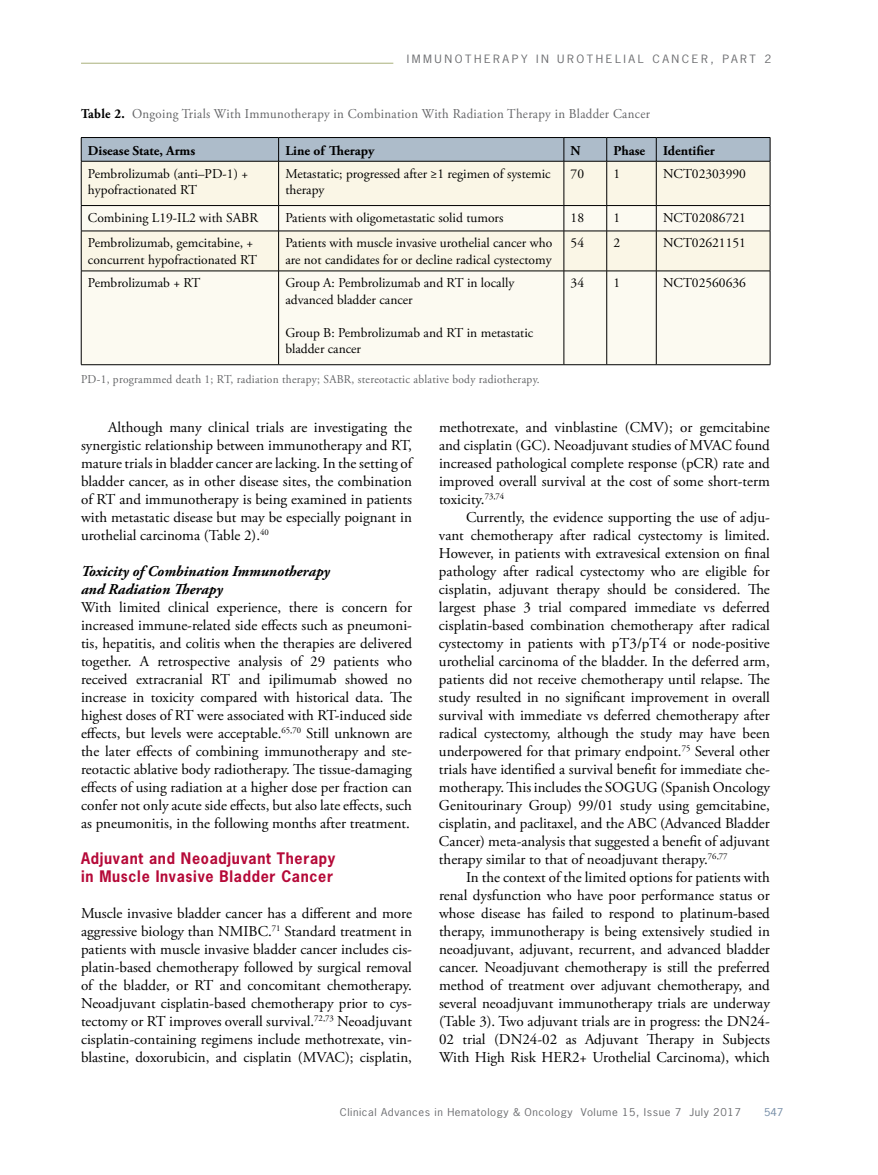
<style>
.page{position:relative;width:878px;height:1175px;background:#fff}
.page>*{position:absolute;margin:0;border:0;box-sizing:border-box;transform-origin:0 0}
.t1{font:15px/18px "Adobe Garamond Pro";color:#000;text-align:justify}
.t2{font:700 15px/18px "News Gothic Std";letter-spacing:.05em;color:#b50938;scale:.95 1}
.t3{font:italic 700 15px/18px "Adobe Garamond Pro";color:#000}
.t4{font:13.5px/16.5px "Adobe Garamond Pro";color:#000}
.t5{font:13.5px "Adobe Garamond Pro";letter-spacing:.025em;color:#636466;scale:.95 1}
.t6{font:700 13.5px "Adobe Garamond Pro";color:#000}
.t7{font:12px "Adobe Garamond Pro";letter-spacing:.025em;color:#636466;scale:.95 1}
.t8{font:10.8px "News Gothic Std";letter-spacing:.21em;color:#6d6e71;scale:1.11 1}
.t9{font:10.2px "News Gothic Std";letter-spacing:.05em;color:#6d6e71;scale:1.11 1}
.t10{font:10.2px "News Gothic Std";color:#738ba5;scale:1.11 1}
.s1{font-weight:700;color:#000}
</style>
<div class="page">
<hr style="left:81px;top:63px;width:312px;height:1px;background:#a9b07b">
<div style="left:82px;top:162px;width:687px;height:43px;background:#faf6e6"></div>
<svg style="left:82px;top:206px;width:687px;height:158px;fill:#fcfaf1"></svg>
<svg style="left:81px;top:137px;width:689px;height:24px;background:#a2b0bd"></svg>
<hr style="left:81px;top:161px;width:197px;height:1px;background:#000">
<hr style="left:81px;top:161px;width:1px;height:44px;background:#000">
<hr style="left:278px;top:161px;width:286px;height:1px;background:#000">
<hr style="left:278px;top:161px;width:1px;height:44px;background:#000">
<hr style="left:564px;top:161px;width:42px;height:1px;background:#000">
<hr style="left:563px;top:161px;width:1px;height:44px;background:#000">
<hr style="left:606px;top:161px;width:50px;height:1px;background:#000">
<hr style="left:606px;top:161px;width:1px;height:44px;background:#000">
<hr style="left:656px;top:161px;width:114px;height:1px;background:#000">
<hr style="left:656px;top:161px;width:1px;height:44px;background:#000">
<hr style="left:769px;top:161px;width:1px;height:44px;background:#000">
<hr style="left:81px;top:205px;width:197px;height:1px;background:#000">
<svg style="left:81px;top:206px;width:1px;height:25px"></svg>
<hr style="left:278px;top:205px;width:286px;height:1px;background:#000">
<svg style="left:278px;top:206px;width:1px;height:25px"></svg>
<hr style="left:564px;top:205px;width:42px;height:1px;background:#000">
<svg style="left:563px;top:206px;width:1px;height:25px"></svg>
<hr style="left:606px;top:205px;width:50px;height:1px;background:#000">
<svg style="left:606px;top:206px;width:1px;height:25px"></svg>
<hr style="left:656px;top:205px;width:114px;height:1px;background:#000">
<svg style="left:656px;top:206px;width:1px;height:25px"></svg>
<svg style="left:769px;top:206px;width:1px;height:25px"></svg>
<hr style="left:81px;top:231px;width:197px;height:1px;background:#000">
<hr style="left:81px;top:231px;width:1px;height:40px;background:#000">
<hr style="left:278px;top:231px;width:286px;height:1px;background:#000">
<hr style="left:278px;top:231px;width:1px;height:40px;background:#000">
<hr style="left:564px;top:231px;width:42px;height:1px;background:#000">
<hr style="left:563px;top:231px;width:1px;height:40px;background:#000">
<hr style="left:606px;top:231px;width:50px;height:1px;background:#000">
<hr style="left:606px;top:231px;width:1px;height:40px;background:#000">
<hr style="left:656px;top:231px;width:114px;height:1px;background:#000">
<hr style="left:656px;top:231px;width:1px;height:40px;background:#000">
<hr style="left:769px;top:231px;width:1px;height:40px;background:#000">
<hr style="left:81px;top:271px;width:197px;height:1px;background:#000">
<hr style="left:81px;top:271px;width:1px;height:93px;background:#000">
<hr style="left:278px;top:271px;width:286px;height:1px;background:#000">
<hr style="left:278px;top:271px;width:1px;height:93px;background:#000">
<hr style="left:564px;top:271px;width:42px;height:1px;background:#000">
<hr style="left:563px;top:271px;width:1px;height:93px;background:#000">
<hr style="left:606px;top:271px;width:50px;height:1px;background:#000">
<hr style="left:606px;top:271px;width:1px;height:93px;background:#000">
<hr style="left:656px;top:271px;width:114px;height:1px;background:#000">
<hr style="left:656px;top:271px;width:1px;height:93px;background:#000">
<hr style="left:769px;top:271px;width:1px;height:93px;background:#000">
<hr style="left:81px;top:364px;width:197px;height:1px;background:#000">
<hr style="left:278px;top:364px;width:286px;height:1px;background:#000">
<hr style="left:564px;top:364px;width:42px;height:1px;background:#000">
<hr style="left:606px;top:364px;width:50px;height:1px;background:#000">
<hr style="left:656px;top:364px;width:114px;height:1px;background:#000">
<p class="t8" style="left:407px;top:52px;width:330px">IMMUNOTHERAPY IN UROTHELIAL CANCER, PART 2</p>
<p class="t5" style="left:81px;top:105px;width:600px"><span class="s1">Table 2.</span> Ongoing Trials With Immunotherapy in Combination With Radiation Therapy in Bladder Cancer</p>
<p class="t6" style="left:88px;top:142px;width:109px">Disease State, Arms</p>
<p class="t6" style="left:285px;top:142px;width:91px">Line of Therapy</p>
<p class="t6" style="left:570px;top:142px;width:12px">N</p>
<p class="t6" style="left:613px;top:142px;width:33px">Phase</p>
<p class="t6" style="left:663px;top:142px;width:53px">Identifier</p>
<p class="t4" style="left:88px;top:166px;width:162px">Pembrolizumab (anti–PD-1) + hypofractionated RT</p>
<p class="t4" style="left:285px;top:166px;width:267px">Metastatic; progressed after ≥1 regimen of systemic therapy</p>
<p class="t4" style="left:570px;top:166px;width:15px">70</p>
<p class="t4" style="left:613px;top:166px;width:8px">1</p>
<p class="t4" style="left:663px;top:166px;width:84px">NCT02303990</p>
<p class="t4" style="left:88px;top:210px;width:172px">Combining L19-IL2 with SABR</p>
<p class="t4" style="left:285px;top:210px;width:219px">Patients with oligometastatic solid tumors</p>
<p class="t4" style="left:570px;top:210px;width:15px">18</p>
<p class="t4" style="left:613px;top:210px;width:8px">1</p>
<p class="t4" style="left:663px;top:210px;width:84px">NCT02086721</p>
<p class="t4" style="left:88px;top:235px;width:171px">Pembrolizumab, gemcitabine, + concurrent hypofractionated RT</p>
<p class="t4" style="left:285px;top:235px;width:268px">Patients with muscle invasive urothelial cancer who are not candidates for or decline radical cystectomy</p>
<p class="t4" style="left:570px;top:235px;width:15px">54</p>
<p class="t4" style="left:613px;top:235px;width:8px">2</p>
<p class="t4" style="left:663px;top:235px;width:84px">NCT02621151</p>
<p class="t4" style="left:88px;top:275px;width:114px">Pembrolizumab + RT</p>
<p class="t4" style="left:285px;top:275px;width:230px">Group A: Pembrolizumab and RT in locally advanced bladder cancer</p>
<p class="t4" style="left:285px;top:325px;width:249px">Group B: Pembrolizumab and RT in metastatic bladder cancer</p>
<p class="t4" style="left:570px;top:275px;width:15px">34</p>
<p class="t4" style="left:613px;top:275px;width:8px">1</p>
<p class="t4" style="left:663px;top:275px;width:84px">NCT02560636</p>
<p class="t7" style="left:81px;top:372px;width:484px">PD-1, programmed death 1; RT, radiation therapy; SABR, stereotactic ablative body radiotherapy.</p>
<p class="t1" style="left:81px;top:419px;width:332px;text-indent:27px">Although many clinical trials are investigating the synergistic relationship between immunotherapy and RT, mature trials in bladder cancer are lacking. In the setting of bladder cancer, as in other disease sites, the combination of RT and immunotherapy is being examined in patients with metastatic disease but may be especially poignant in urothelial carcinoma (Table 2).<sup>40</sup></p>
<p class="t3" style="left:81px;top:563px;width:250px">Toxicity of Combination Immunotherapy and Radiation Therapy</p>
<p class="t1" style="left:81px;top:599px;width:332px">With limited clinical experience, there is concern for increased immune-related side effects such as pneumoni&shy;tis, hepatitis, and colitis when the therapies are delivered together. A retrospective analysis of 29 patients who received extracranial RT and ipilimumab showed no increase in toxicity compared with historical data. The highest doses of RT were associated with RT-induced side effects, but levels were acceptable.<sup>65,70</sup> Still unknown are the later effects of combining immunotherapy and ste&shy;reotactic ablative body radiotherapy. The tissue-damaging effects of using radiation at a higher dose per fraction can confer not only acute side effects, but also late effects, such as pneumonitis, in the following months after treatment.</p>
<p class="t2" style="left:81px;top:849px;width:269px">Adjuvant and Neoadjuvant Therapy in Muscle Invasive Bladder Cancer</p>
<p class="t1" style="left:81px;top:905px;width:332px">Muscle invasive bladder cancer has a different and more aggressive biology than NMIBC.<sup>71</sup> Standard treatment in patients with muscle invasive bladder cancer includes cis&shy;platin-based chemotherapy followed by surgical removal of the bladder, or RT and concomitant chemotherapy.<br>Neoadjuvant cisplatin-based chemotherapy prior to cys&shy;tectomy or RT improves overall survival.<sup>72,73</sup> Neoadjuvant cisplatin-containing regimens include methotrexate, vin&shy;blastine, doxorubicin, and cisplatin (MVAC); cisplatin,</p>
<p class="t1" style="left:439px;top:419px;width:332px">methotrexate, and vinblastine (CMV); or gemcitabine and cisplatin (GC). Neoadjuvant studies of MVAC found increased pathological complete response (pCR) rate and improved overall survival at the cost of some short-term toxicity.<sup>73,74</sup></p>
<p class="t1" style="left:439px;top:509px;width:332px;text-indent:27px">Currently, the evidence supporting the use of adju&shy;vant chemotherapy after radical cystectomy is limited.<br>However, in patients with extravesical extension on final pathology after radical cystectomy who are eligible for cisplatin, adjuvant therapy should be considered. The largest phase 3 trial compared immediate vs deferred cisplatin-based combination chemotherapy after radical cystectomy in patients with pT3/pT4 or node-positive urothelial carcinoma of the bladder. In the deferred arm, patients did not receive chemotherapy until relapse. The study resulted in no significant improvement in overall survival with immediate vs deferred chemotherapy after radical cystectomy, although the study may have been underpowered for that primary endpoint.<sup>75</sup> Several other trials have identified a survival benefit for immediate che&shy;motherapy. This includes the SOGUG (Spanish Oncology Genitourinary Group) 99/01 study using gemcitabine, cisplatin, and paclitaxel, and the ABC (Advanced Bladder Cancer) meta-analysis that suggested a benefit of adjuvant therapy similar to that of neoadjuvant therapy.<sup>76,77</sup></p>
<p class="t1" style="left:439px;top:869px;width:332px;text-indent:27px">In the context of the limited options for patients with renal dysfunction who have poor performance status or whose disease has failed to respond to platinum-based therapy, immunotherapy is being extensively studied in neoadjuvant, adjuvant, recurrent, and advanced bladder cancer. Neoadjuvant chemotherapy is still the preferred method of treatment over adjuvant chemotherapy, and several neoadjuvant immunotherapy trials are underway (Table 3). Two adjuvant trials are in progress: the DN24- 02 trial (DN24-02 as Adjuvant Therapy in Subjects With High Risk HER2+ Urothelial Carcinoma), which</p>
<p class="t9" style="left:340px;top:1105px;width:363px">Clinical Advances in Hematology &amp; Oncology Volume 15, Issue 7 July 2017</p>
<p class="t10" style="left:764px;top:1105px;width:19px">547</p>
</div>
